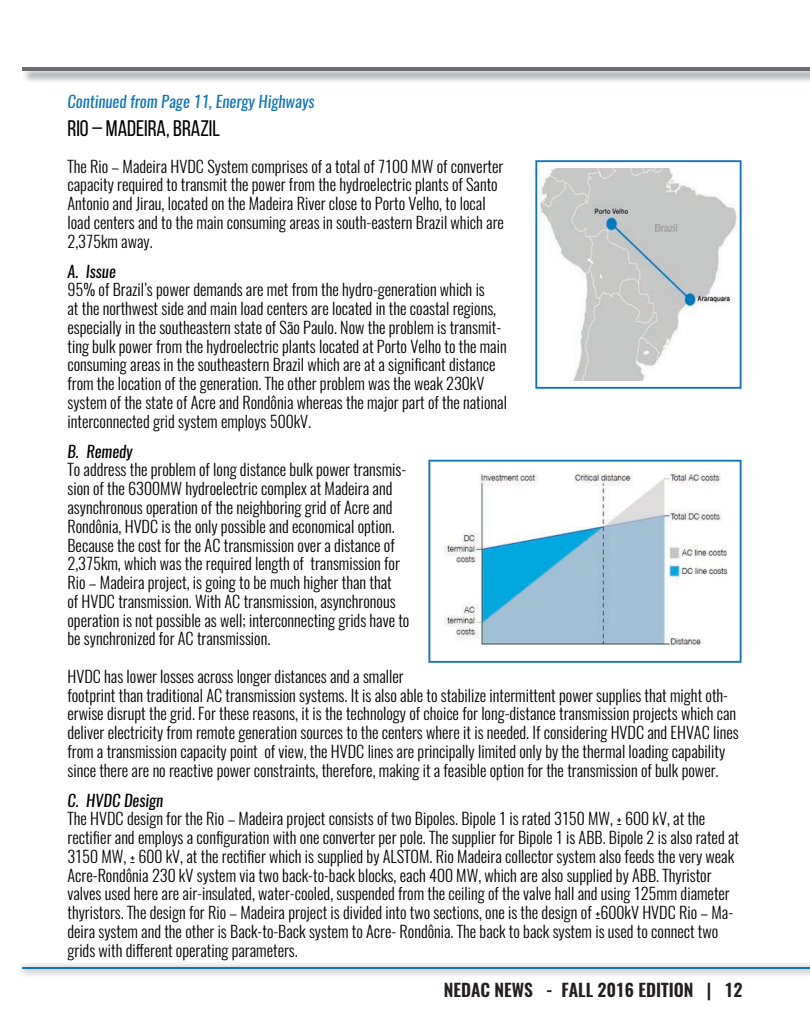
<style>
.page{position:relative;width:810px;height:1035px;background:#fff}
.page>*{position:absolute;margin:0;border:0;box-sizing:border-box;transform-origin:0 0}
.t1{font:22.5px "Bebas Neue";color:#000}
.t2{font:600 17.5px "Oswald";color:#231f20}
.t3{font:300 16.25px/18.8px "Oswald";color:#000}
.t4{font:italic 16.25px "Oswald";color:#1074bc}
.t5{font:italic 16.25px "Oswald";color:#000}
</style>
<div class="page">
<img style="left:20px;top:963px;width:790px;height:13px">
<hr style="left:22px;top:967px;width:788px;height:1px;background:#1074bc">
<hr style="left:22px;top:68px;width:788px;height:3px;background:#6c6d70">
<svg style="left:535px;top:160px;width:207px;height:229px;fill:#c7c8c7"></svg>
<svg style="left:428px;top:460px;width:314px;height:203px"></svg>
<img style="left:433px;top:469px;width:306px;height:185px">
<p class="t4" style="left:68px;top:90px;width:248px">Continued from Page 11, Energy Highways</p>
<h1 class="t1" style="left:68px;top:117px;width:154px">RIO – MADEIRA, BRAZIL</h1>
<p class="t3" style="left:68px;top:157px;width:438px">The Rio – Madeira HVDC System comprises of a total of 7100 MW of converter capacity required to transmit the power from the hydroelectric plants of Santo Antonio and Jirau, located on the Madeira River close to Porto Velho, to local load centers and to the main consuming areas in south-eastern Brazil which are 2,375km away.</p>
<p class="t5" style="left:68px;top:260px;width:50px">A. Issue</p>
<p class="t3" style="left:68px;top:281px;width:441px">95% of Brazil’s power demands are met from the hydro-generation which is<br>at the northwest side and main load centers are located in the coastal regions, especially in the southeastern state of São Paulo. Now the problem is transmit&shy;ting bulk power from the hydroelectric plants located at Porto Velho to the main consuming areas in the southeastern Brazil which are at a significant distance from the location of the generation. The other problem was the weak 230kV system of the state of Acre and Rondônia whereas the major part of the national interconnected grid system employs 500kV.</p>
<p class="t5" style="left:68px;top:440px;width:67px">B. Remedy</p>
<p class="t3" style="left:68px;top:461px;width:343px">To address the problem of long distance bulk power transmis&shy;sion of the 6300MW hydroelectric complex at Madeira and asynchronous operation of the neighboring grid of Acre and Rondônia, HVDC is the only possible and economical option.<br>Because the cost for the AC transmission over a distance of 2,375km, which was the required length of transmission for Rio – Madeira project, is going to be much higher than that<br>of HVDC transmission. With AC transmission, asynchronous operation is not possible as well; interconnecting grids have to be synchronized for AC transmission.</p>
<p class="t3" style="left:68px;top:667px;width:673px">HVDC has lower losses across longer distances and a smaller<br>footprint than traditional AC transmission systems. It is also able to stabilize intermittent power supplies that might oth&shy;erwise disrupt the grid. For these reasons, it is the technology of choice for long-distance transmission projects which can deliver electricity from remote generation sources to the centers where it is needed. If considering HVDC and EHVAC lines from a transmission capacity point of view, the HVDC lines are principally limited only by the thermal loading capability since there are no reactive power constraints, therefore, making it a feasible option for the transmission of bulk power.</p>
<p class="t5" style="left:68px;top:789px;width:97px">C. HVDC Design</p>
<p class="t3" style="left:68px;top:809px;width:673px">The HVDC design for the Rio – Madeira project consists of two Bipoles. Bipole 1 is rated 3150 MW, ± 600 kV, at the rectifier and employs a configuration with one converter per pole. The supplier for Bipole 1 is ABB. Bipole 2 is also rated at 3150 MW, ± 600 kV, at the rectifier which is supplied by ALSTOM. Rio Madeira collector system also feeds the very weak Acre-Rondônia 230 kV system via two back-to-back blocks, each 400 MW, which are also supplied by ABB. Thyristor valves used here are air-insulated, water-cooled, suspended from the ceiling of the valve hall and using 125mm diameter thyristors. The design for Rio – Madeira project is divided into two sections, one is the design of ±600kV HVDC Rio – Ma&shy;deira system and the other is Back-to-Back system to Acre- Rondônia. The back to back system is used to connect two grids with different operating parameters.</p>
<p class="t2" style="left:444px;top:978px;width:300px">NEDAC NEWS - FALL 2016 EDITION | 12</p>
</div>
